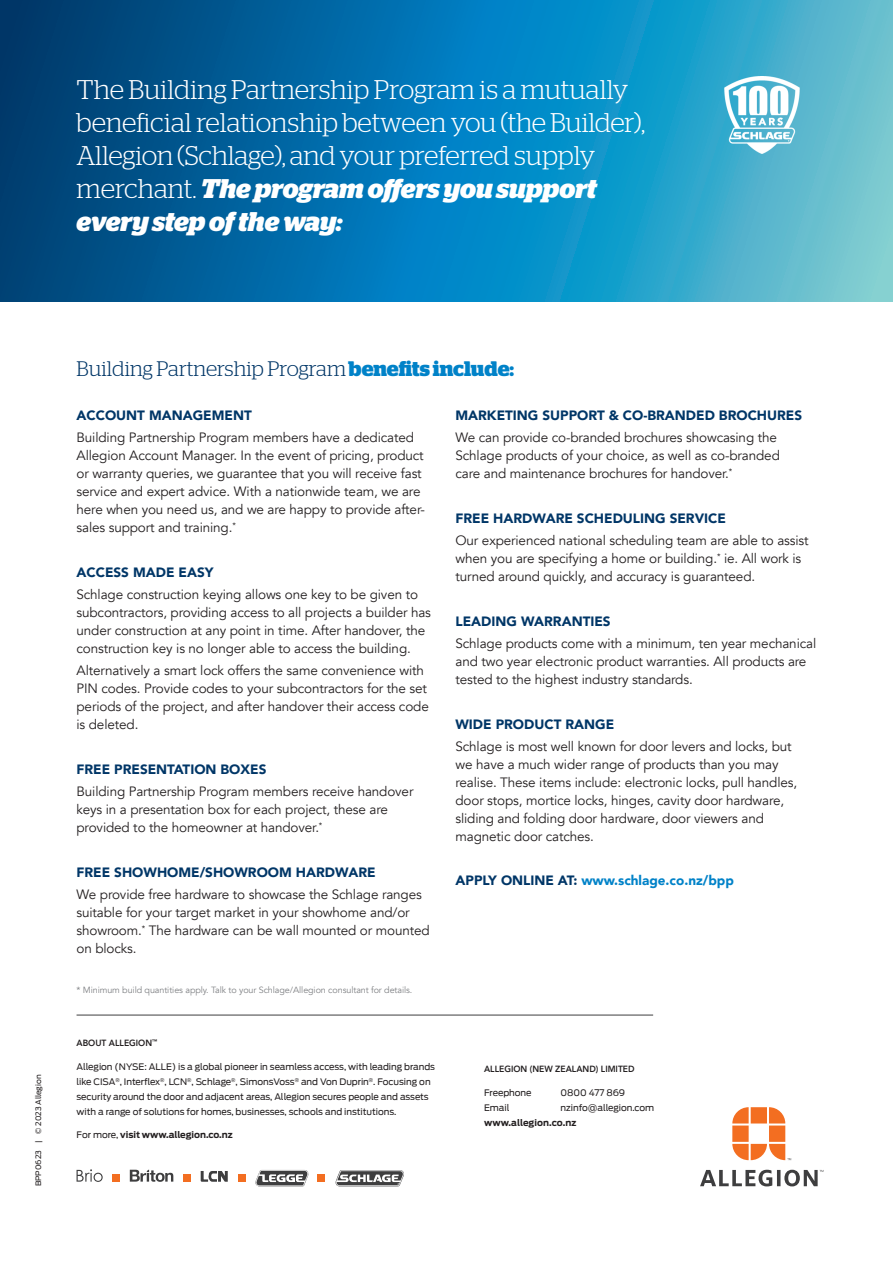
<style>
.page{position:relative;width:893px;height:1263px;background:#fff}
.page>*{position:absolute;margin:0;border:0;box-sizing:border-box;transform-origin:0 0}
.t1{font:300 27px/33px "Stag";letter-spacing:-.01em;color:#fff}
.t2{font:300 21px "Stag";color:#003667}
.t3{font:13.5px/18px "Avenir";letter-spacing:-.01em;color:#231f20}
.t4{font:900 13.5px "Avenir";color:#003667}
.t5{font:900 13.5px "Avenir";color:#0082c8}
.t6{font:9px/15px "Antenna";letter-spacing:-.005em;color:#231f20}
.t7{font:9px "Avenir";letter-spacing:-.01em;color:#808285}
.t8{font:700 9px "Antenna";letter-spacing:-.005em;color:#231f20}
.t9{font:800 9px "Avenir";color:#231f20;scale:.95 1}
.t10{font:7.5px "Antenna";color:#231f20}
.s1{font-weight:700;font-style:italic}
.s2{font-weight:700;color:#0082c8}
.s3{color:#003667}
.s4{font-weight:400}
</style>
<div class="page">
<svg style="left:0;top:0;width:893px;height:302px;background:#147eb1"></svg>
<svg style="left:732px;top:1107px;width:59px;height:53px"></svg>
<svg style="left:700px;top:1170px;width:123px;height:16px"></svg>
<hr style="left:77px;top:1015px;width:576px;height:1px;background:#3e3e3f">
<svg style="left:130px;top:1170px;width:43px;height:12px"></svg>
<div style="left:183px;top:1174px;width:8px;height:8px;background:#f36e21"></div>
<div style="left:318px;top:1174px;width:7px;height:8px;background:#f36e21"></div>
<div style="left:238px;top:1174px;width:7px;height:8px;background:#f36e21"></div>
<div style="left:113px;top:1174px;width:7px;height:8px;background:#f36e21"></div>
<svg style="left:255px;top:1170px;width:54px;height:16px"></svg>
<svg style="left:335px;top:1170px;width:69px;height:16px"></svg>
<svg style="left:201px;top:1171px;width:27px;height:11px"></svg>
<svg style="left:77px;top:1169px;width:26px;height:13px"></svg>
<img style="left:724px;top:77px;width:75px;height:77px">
<h1 class="t1" style="left:77px;top:73px;width:570px">The Building Partnership Program is a mutually beneficial relationship between you (the Builder), Allegion (Schlage), and your preferred supply merchant. <span class="s1">The program offers you support every step of the way:</span></h1>
<p class="t10" style="left:34px;top:1186px;width:113px;rotate:-90deg">BPP0623 | © 2023 Allegion</p>
<h2 class="t2" style="left:77px;top:357px;width:439px">Building Partnership Program<span class="s2">benefits include:</span></h2>
<p class="t4" style="left:77px;top:404px;width:177px">ACCOUNT MANAGEMENT</p>
<p class="t3" style="left:77px;top:429px;width:350px">Building Partnership Program members have a dedicated Allegion Account Manager. In the event of pricing, product or warranty queries, we guarantee that you will receive fast service and expert advice. With a nationwide team, we are here when you need us, and we are happy to provide after&shy;sales support and training.<sup>*</sup></p>
<p class="t4" style="left:77px;top:561px;width:138px">ACCESS MADE EASY</p>
<p class="t3" style="left:77px;top:586px;width:356px">Schlage construction keying allows one key to be given to subcontractors, providing access to all projects a builder has under construction at any point in time. After handover, the construction key is no longer able to access the building.</p>
<p class="t3" style="left:77px;top:662px;width:354px">Alternatively a smart lock offers the same convenience with PIN codes. Provide codes to your subcontractors for the set periods of the project, and after handover their access code is deleted.</p>
<p class="t4" style="left:77px;top:758px;width:191px">FREE PRESENTATION BOXES</p>
<p class="t3" style="left:77px;top:783px;width:338px">Building Partnership Program members receive handover keys in a presentation box for each project, these are provided to the homeowner at handover.<sup>*</sup></p>
<p class="t4" style="left:77px;top:860px;width:301px">FREE SHOWHOME/SHOWROOM HARDWARE</p>
<p class="t3" style="left:77px;top:886px;width:355px">We provide free hardware to showcase the Schlage ranges suitable for your target market in your showhome and/or showroom.<sup>*</sup> The hardware can be wall mounted or mounted on blocks.</p>
<p class="t4" style="left:455px;top:404px;width:348px">MARKETING SUPPORT &amp; CO-BRANDED BROCHURES</p>
<p class="t3" style="left:455px;top:429px;width:326px">We can provide co-branded brochures showcasing the<br>Schlage products of your choice, as well as co-branded care and maintenance brochures for handover.<sup>*</sup></p>
<p class="t4" style="left:455px;top:507px;width:272px">FREE HARDWARE SCHEDULING SERVICE</p>
<p class="t3" style="left:455px;top:532px;width:355px">Our experienced national scheduling team are able to assist when you are specifying a home or building.<sup>*</sup> ie. All work is turned around quickly, and accuracy is guaranteed.</p>
<p class="t4" style="left:455px;top:609px;width:157px">LEADING WARRANTIES</p>
<p class="t3" style="left:455px;top:635px;width:362px">Schlage products come with a minimum, ten year mechanical and two year electronic product warranties. All products are tested to the highest industry standards.</p>
<p class="t4" style="left:455px;top:712px;width:160px">WIDE PRODUCT RANGE</p>
<p class="t3" style="left:455px;top:737px;width:343px">Schlage is most well known for door levers and locks, but we have a much wider range of products than you may realise. These items include: electronic locks, pull handles, door stops, mortice locks, hinges, cavity door hardware, sliding and folding door hardware, door viewers and magnetic door catches.</p>
<p class="t5" style="left:455px;top:869px;width:280px"><span class="s3">APPLY ONLINE AT:</span> www.schlage.co.nz/bpp</p>
<p class="t7" style="left:77px;top:984px;width:337px">* Minimum build quantities apply. Talk to your Schlage/Allegion consultant for details.</p>
<p class="t9" style="left:77px;top:1036px;width:86px">ABOUT ALLEGION<sup>™</sup></p>
<p class="t6" style="left:77px;top:1059px;width:360px">Allegion (NYSE: ALLE) is a global pioneer in seamless access, with leading brands like CISA<sup>®</sup>, Interflex<sup>®</sup>, LCN<sup>®</sup>, Schlage<sup>®</sup>, SimonsVoss<sup>®</sup> and Von Duprin<sup>®</sup>. Focusing on security around the door and adjacent areas, Allegion secures people and assets with a range of solutions for homes, businesses, schools and institutions.</p>
<p class="t8" style="left:77px;top:1129px;width:158px"><span class="s4">For more,</span> visit www.allegion.co.nz</p>
<p class="t9" style="left:484px;top:1062px;width:160px">ALLEGION (NEW ZEALAND) LIMITED</p>
<p class="t6" style="left:484px;top:1085px;width:49px">Freephone</p>
<p class="t6" style="left:561px;top:1085px;width:66px">0800 477 869</p>
<p class="t6" style="left:484px;top:1100px;width:27px">Email</p>
<p class="t6" style="left:561px;top:1100px;width:95px">nzinfo@allegion.com</p>
<p class="t8" style="left:484px;top:1116px;width:94px">www.allegion.co.nz</p>
</div>
